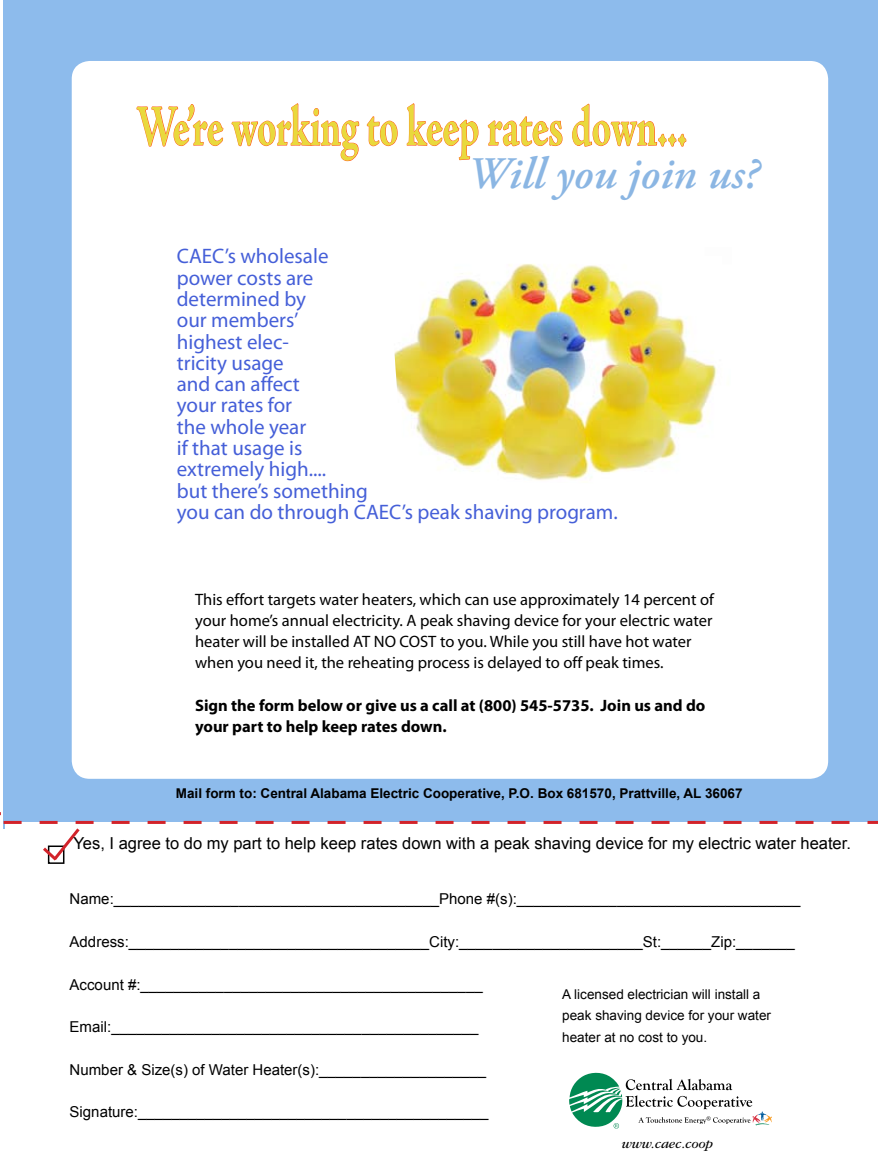
<style>
.page{position:relative;width:878px;height:1175px;background:#fff}
.page>*{position:absolute;margin:0;border:0;box-sizing:border-box;transform-origin:0 0}
.t1{font:700 58.95px "Adobe Jenson Pro";letter-spacing:-.005em;color:#e9d93c;scale:.66 1}
.t2{font:italic 600 45px "Adobe Garamond Pro";color:#8bb6e3}
.t3{font:21px/21.3px "Myriad Pro";color:#455fd8}
.t4{font:16.5px/21.3px "Myriad Pro";color:#000}
.t5{font:16.5px "Arial";color:#000}
.t6{font:700 16.5px/21.3px "Myriad Pro";color:#000}
.t7{font:15px "Arial";color:#000}
.t8{font:13.5px/21.3px "Arial";color:#000}
.t9{font:700 13.5px "Arial";color:#000}
.t10{font:italic 13.5px "ITC Garamond Std";color:#000}
</style>
<div class="page">
<div style="left:4px;top:0;width:874px;height:828px;background:#8dbbec"></div>
<div style="left:72px;top:61px;width:756px;height:717px;background:#fff;border-radius:18px"></div>
<svg style="left:569px;top:1072px;width:203px;height:56px"></svg>
<div style="left:48px;top:845px;width:16px;height:19px;border:2px solid #000"></div>
<svg style="left:136px;top:104px;width:88px;height:43px"></svg>
<svg style="left:231px;top:103px;width:128px;height:58px"></svg>
<svg style="left:367px;top:116px;width:31px;height:31px"></svg>
<svg style="left:406px;top:103px;width:72px;height:57px"></svg>
<svg style="left:487px;top:116px;width:75px;height:31px"></svg>
<svg style="left:572px;top:103px;width:114px;height:44px"></svg>
<svg style="left:4px;top:821px;width:874px;height:42px"></svg>
<img style="left:394px;top:263px;width:323px;height:218px">
<h1 class="t1" style="left:136px;top:93px;width:835px">We’re working to keep rates down...</h1>
<h2 class="t2" style="left:467px;top:147px;width:293px">Will you join us?</h2>
<p class="t3" style="left:177px;top:245px;width:442px">CAEC’s wholesale<br>power costs are<br>determined by<br>our members’<br>highest elec-<br>tricity usage<br>and can affect<br>your rates for<br>the whole year<br>if that usage is<br>extremely high....<br>but there’s something<br>you can do through CAEC’s peak shaving program.</p>
<p class="t4" style="left:195px;top:588px;width:520px">This effort targets water heaters, which can use approximately 14 percent of your home’s annual electricity. A peak shaving device for your electric water heater will be installed AT NO COST to you. While you still have hot water when you need it, the reheating process is delayed to off peak times.</p>
<p class="t6" style="left:195px;top:694px;width:511px">Sign the form below or give us a call at (800) 545-5735. Join us and do your part to help keep rates down.</p>
<p class="t9" style="left:176px;top:785px;width:568px">Mail form to: Central Alabama Electric Cooperative, P.O. Box 681570, Prattville, AL 36067</p>
<p class="t5" style="left:73px;top:834px;width:779px">Yes, I agree to do my part to help keep rates down with a peak shaving device for my electric water heater.</p>
<p class="t7" style="left:70px;top:890px;width:732px">Name:_______________________________________Phone #(s):__________________________________</p>
<p class="t7" style="left:70px;top:933px;width:726px">Address:____________________________________City:______________________St:______Zip:_______</p>
<p class="t7" style="left:70px;top:975px;width:414px">Account #:_________________________________________</p>
<p class="t7" style="left:70px;top:1018px;width:410px">Email:____________________________________________</p>
<p class="t7" style="left:70px;top:1061px;width:418px">Number &amp; Size(s) of Water Heater(s):____________________</p>
<p class="t7" style="left:70px;top:1103px;width:420px">Signature:__________________________________________</p>
<p class="t8" style="left:562px;top:983px;width:210px">A licensed electrician will install a peak shaving device for your water heater at no cost to you.</p>
<p class="t10" style="left:621px;top:1135px;width:93px">www.caec.coop</p>
</div>
